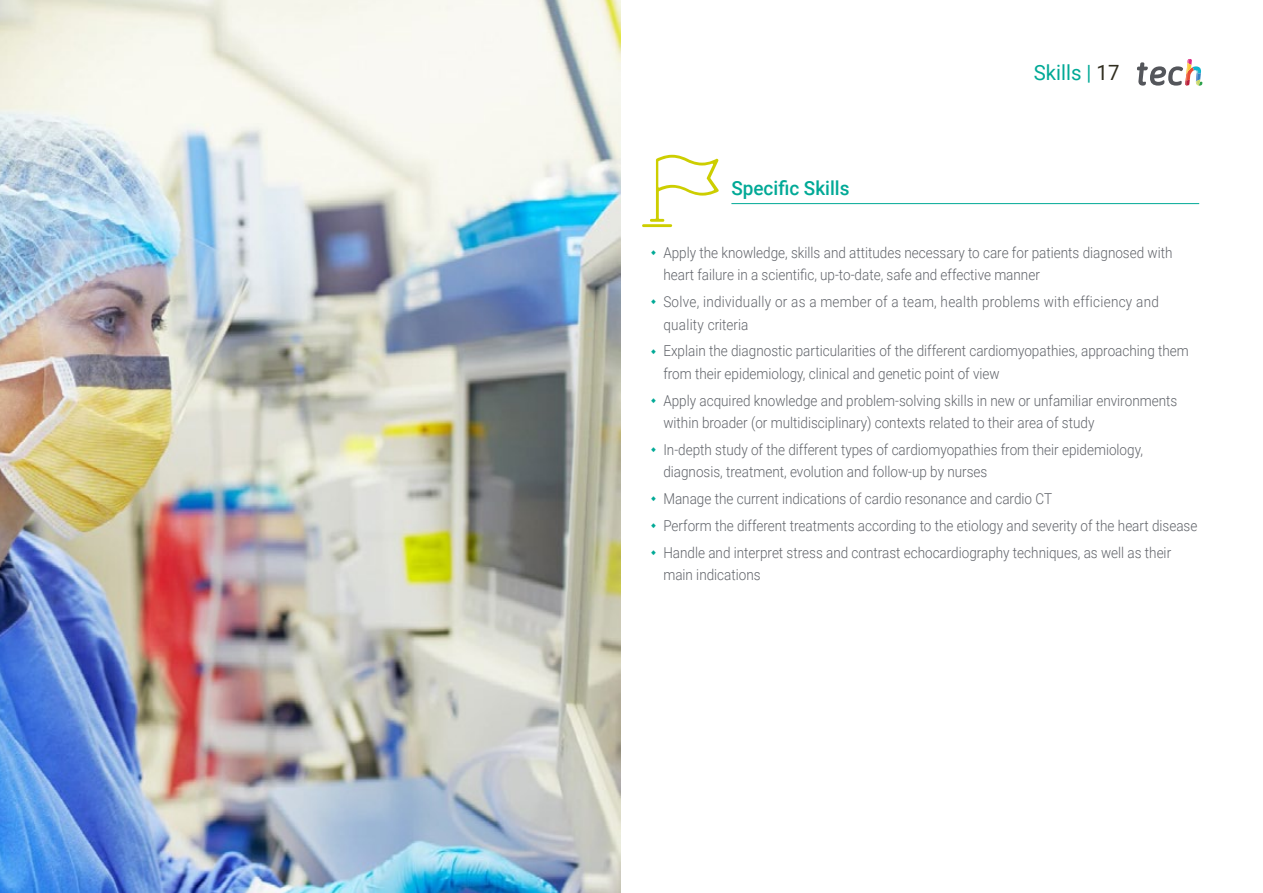
<style>
.page{position:relative;width:1263px;height:893px;background:#fff}
.page>*{position:absolute;margin:0;border:0;box-sizing:border-box;transform-origin:0 0}
.t1{font:21px "Roboto";color:#00a996}
.t2{font:500 19.5px "Roboto";color:#00a996}
.t3{font:300 15px/22.5px "Roboto";color:#61646a;scale:.9 1}
.t4{font:300 15px/22.5px "Roboto";letter-spacing:.02em;color:#61646a;scale:.9 1}
.s1{color:#312e20}
</style>
<div class="page">
<img style="left:0;top:0;width:621px;height:893px">
<svg style="left:1137px;top:59px;width:65px;height:27px"></svg>
<hr style="left:731px;top:203px;width:468px;height:1px;background:#00a996">
<hr style="left:642px;top:224px;width:30px;height:3px;background:#cdce00">
<svg style="left:650px;top:155px;width:69px;height:67px"></svg>
<h2 class="t2" style="left:731px;top:175px;width:120px">Specific Skills</h2>
<h1 class="t1" style="left:1034px;top:57px;width:87px">Skills | <span class="s1">17</span></h1>
<p class="t3" style="left:663px;top:241px;width:567px">Apply the knowledge, skills and attitudes necessary to care for patients diagnosed with heart failure in a scientific, up-to-date, safe and effective manner</p>
<p class="t4" style="left:663px;top:290px;width:552px">Solve, individually or as a member of a team, health problems with efficiency and quality criteria</p>
<p class="t3" style="left:663px;top:339px;width:585px">Explain the diagnostic particularities of the different cardiomyopathies, approaching them from their epidemiology, clinical and genetic point of view</p>
<p class="t3" style="left:663px;top:388px;width:572px">Apply acquired knowledge and problem-solving skills in new or unfamiliar environments within broader (or multidisciplinary) contexts related to their area of study</p>
<p class="t3" style="left:663px;top:438px;width:534px">In-depth study of the different types of cardiomyopathies from their epidemiology, diagnosis, treatment, evolution and follow-up by nurses</p>
<p class="t3" style="left:663px;top:485px;width:595px;line-height:26.7px">Manage the current indications of cardio resonance and cardio CT<br>Perform the different treatments according to the etiology and severity of the heart disease<br>Handle and interpret stress and contrast echocardiography techniques, as well as their</p>
<p class="t3" style="left:663px;top:563px;width:110px">main indications</p>
</div>
